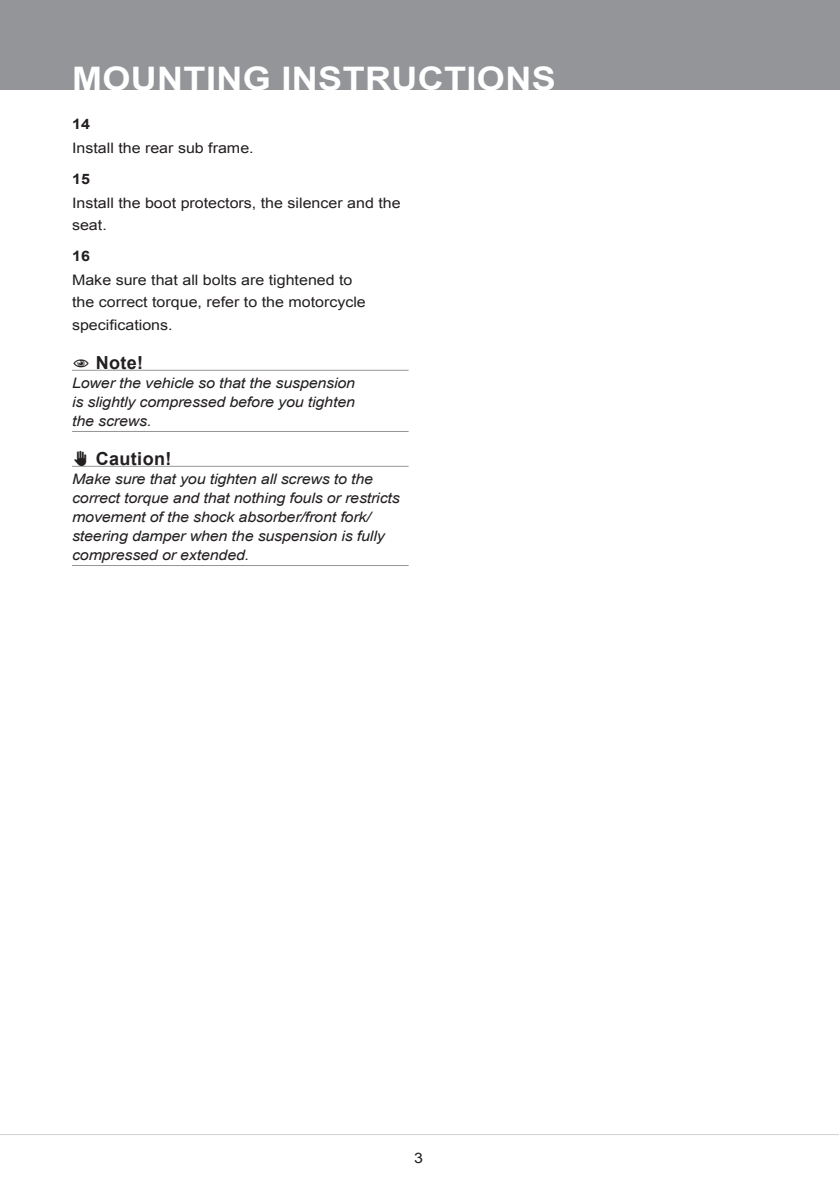
<style>
.page{position:relative;width:840px;height:1191px;background:#fff}
.page>*{position:absolute;margin:0;border:0;box-sizing:border-box;transform-origin:0 0}
._3_Header_Page_heade{font:700 32.4px "Arial";letter-spacing:.01em;color:#fff;scale:1.11 1}
.t1{font:700 18px "Arial";color:#231f20}
._9_Body_Type_Italic{font:italic 14.4px/19px "Arial";letter-spacing:-.01em;color:#231f20;text-align:justify;scale:1.11 1}
._6_Body_type{font:14.4px/22px "Arial";color:#231f20;scale:1.11 1}
._7_Body_type_StepNo{font:700 14.4px "Arial";color:#231f20;scale:1.11 1}
</style>
<div class="page">
<div style="left:0;top:0;width:839px;height:90px;background:#939598"></div>
<hr style="left:0;top:1134px;width:838px;height:1px;background:#d1d2d4">
<hr style="left:72px;top:370px;width:336px;height:1px;background:#939598">
<hr style="left:72px;top:431px;width:336px;height:1px;background:#939598">
<hr style="left:72px;top:466px;width:336px;height:1px;background:#939598">
<hr style="left:72px;top:565px;width:336px;height:1px;background:#939598">
<p class="_3_Header_Page_heade" style="left:72px;top:57px;width:437px">MOUNTING INSTRUCTIONS</p>
<p class="_7_Body_type_StepNo" style="left:72px;top:114px;width:18px">14</p>
<p class="_6_Body_type" style="left:72px;top:137px;width:165px">Install the rear sub frame.</p>
<p class="_7_Body_type_StepNo" style="left:72px;top:169px;width:18px">15</p>
<p class="_6_Body_type" style="left:72px;top:192px;width:297px">Install the boot protectors, the silencer and the seat.</p>
<p class="_7_Body_type_StepNo" style="left:72px;top:247px;width:18px">16</p>
<p class="_6_Body_type" style="left:72px;top:269px;width:266px">Make sure that all bolts are tightened to the correct torque, refer to the motorcycle specifications.</p>
<p class="t1" style="left:109px;top:350px;width:36px">NOT E!</p>
<p class="_9_Body_Type_Italic" style="left:72px;top:373px;width:256px">Lower the vehicle so that the suspension is slightly compressed before you tighten the screws.</p>
<p class="t1" style="left:72px;top:446px;width:28px">✋✋CAUTION!</p>
<p class="_9_Body_Type_Italic" style="left:72px;top:469px;width:296px;text-align:left">Make sure that you tighten all screws to the correct torque and that nothing fouls or restricts movement of the shock absorber/front fork/ steering damper when the suspension is fully compressed or extended.</p>
<p class="_6_Body_type" style="left:414px;top:1147px;width:10px">3</p>
</div>
